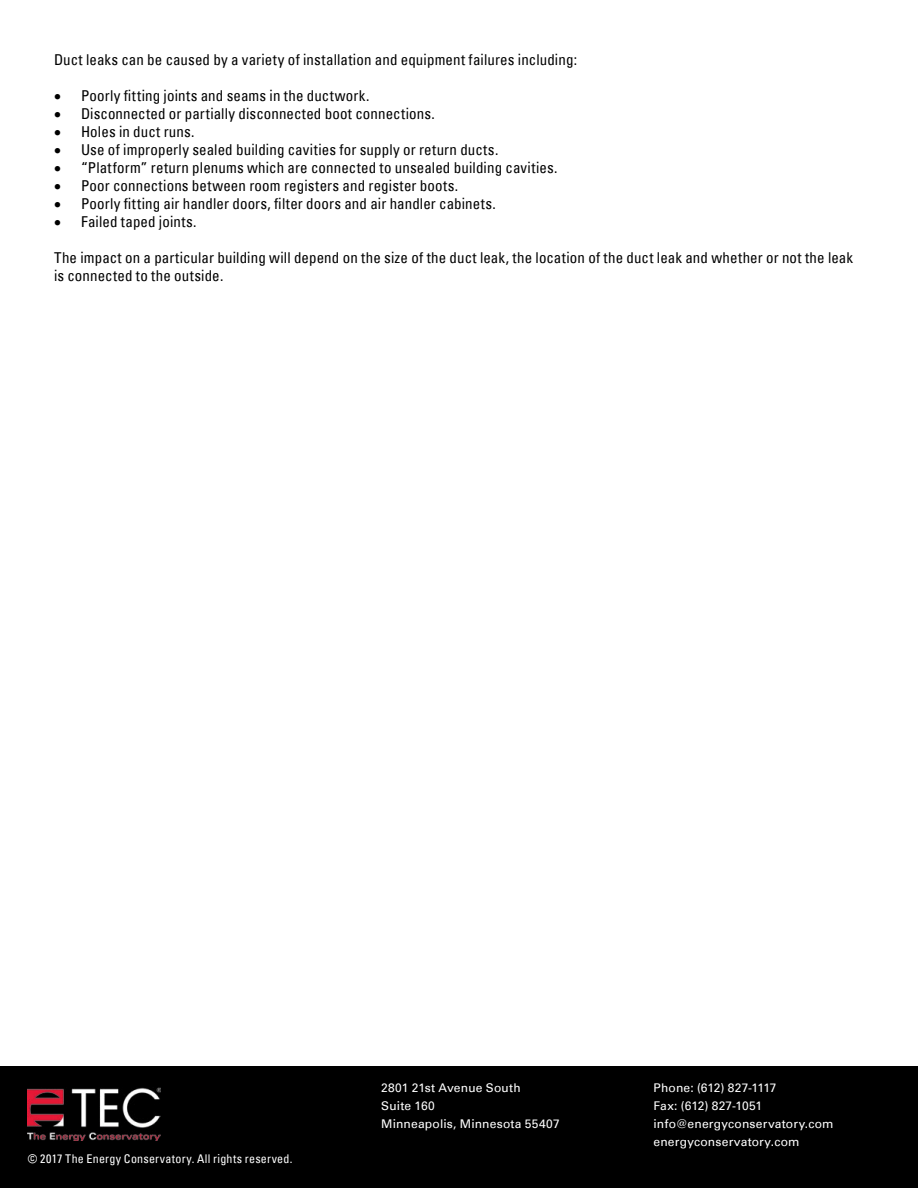
<style>
.page{position:relative;width:918px;height:1188px;background:#fff}
.page>*{position:absolute;margin:0;border:0;box-sizing:border-box;transform-origin:0 0}
.t1{font:condensed 15px/18px "Univers";letter-spacing:.01em;color:#000}
.t2{font:12px/18px "Univers";letter-spacing:.015em;color:#fff}
.t3{font:condensed 12px "Univers";letter-spacing:.02em;color:#fff}
</style>
<div class="page">
<div style="left:0;top:1066px;width:918px;height:122px;background:#000"></div>
<img style="left:28px;top:1088px;width:133px;height:53px">
<p class="t1" style="left:54px;top:50px;width:525px">Duct leaks can be caused by a variety of installation and equipment failures including:</p>
<p class="t1" style="left:54px;top:86px;width:317px">• Poorly fitting joints and seams in the ductwork.</p>
<p class="t1" style="left:54px;top:104px;width:382px">• Disconnected or partially disconnected boot connections.</p>
<p class="t1" style="left:54px;top:122px;width:142px">• Holes in duct runs.</p>
<p class="t1" style="left:54px;top:140px;width:446px">• Use of improperly sealed building cavities for supply or return ducts.</p>
<p class="t1" style="left:54px;top:158px;width:505px">• “Platform” return plenums which are connected to unsealed building cavities.</p>
<p class="t1" style="left:54px;top:176px;width:406px">• Poor connections between room registers and register boots.</p>
<p class="t1" style="left:54px;top:194px;width:443px">• Poorly fitting air handler doors, filter doors and air handler cabinets.</p>
<p class="t1" style="left:54px;top:212px;width:144px">• Failed taped joints.</p>
<p class="t1" style="left:54px;top:248px;width:801px">The impact on a particular building will depend on the size of the duct leak, the location of the duct leak and whether or not the leak is connected to the outside.</p>
<p class="t3" style="left:28px;top:1151px;width:266px">© 2017 The Energy Conservatory. All rights reserved.</p>
<p class="t2" style="left:381px;top:1079px;width:180px">2801 21st Avenue South<br>Suite 160<br>Minneapolis, Minnesota 55407</p>
<p class="t2" style="left:654px;top:1079px;width:182px">Phone: (612) 827-1117<br>Fax: (612) 827-1051 info@energyconservatory.com energyconservatory.com</p>
</div>
